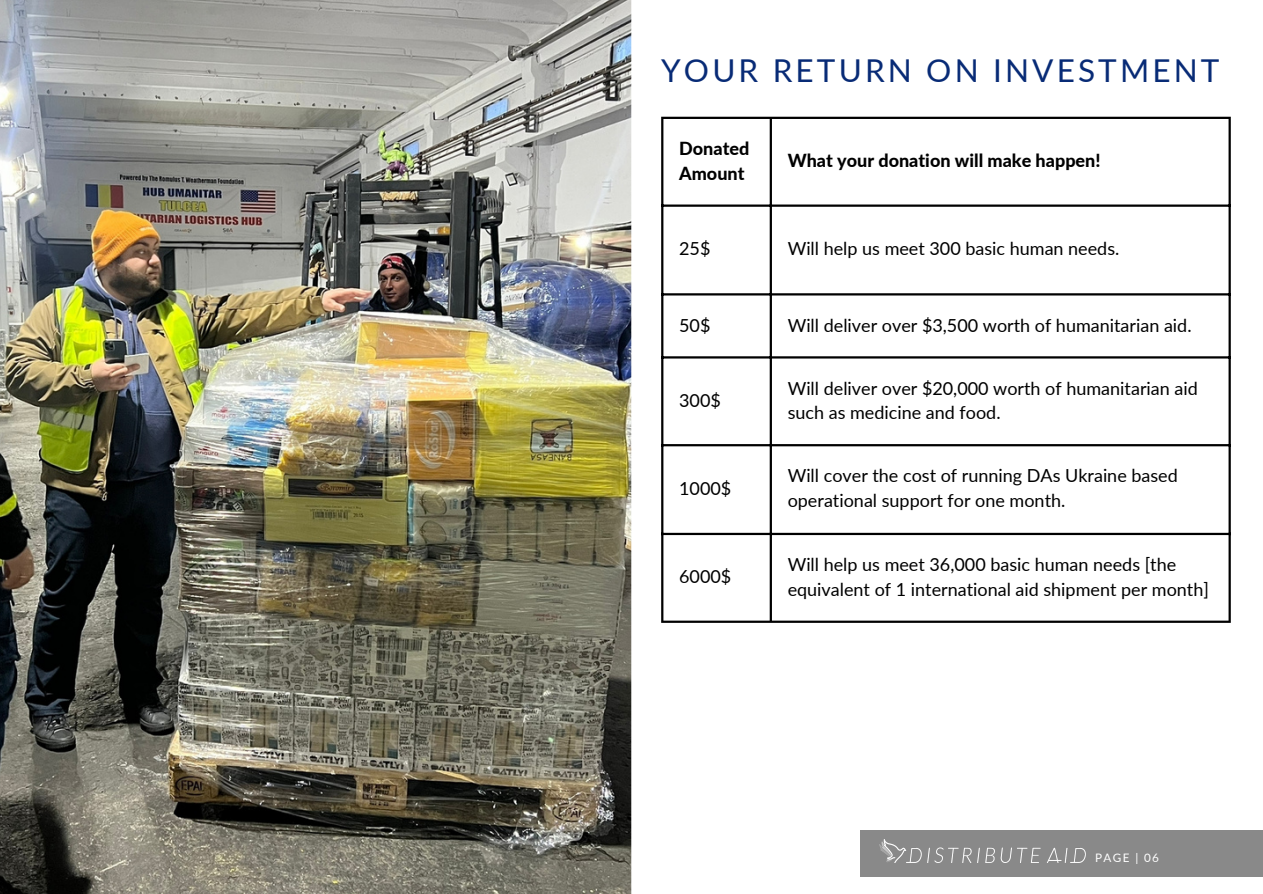
<style>
.page{position:relative;width:1263px;height:894px;background:#fff}
.page>*{position:absolute;margin:0;border:0;box-sizing:border-box;transform-origin:0 0}
.t1{font:31.5px "Lato";letter-spacing:.1em;color:#082b76}
.t2{font:18px/24.8px "Lato";color:#000}
.t3{font:800 18px/24.8px "Lato";color:#000}
.t4{font:11.7px "Lato";letter-spacing:.12em;color:#fff}
</style>
<div class="page">
<img style="left:0;top:0;width:631px;height:893px">
<hr style="left:661px;top:119px;width:2px;height:501px;background:#000">
<hr style="left:770px;top:119px;width:2px;height:501px;background:#000">
<hr style="left:1228px;top:119px;width:3px;height:501px;background:#000">
<hr style="left:661px;top:117px;width:570px;height:2px;background:#000">
<hr style="left:661px;top:204px;width:570px;height:3px;background:#000">
<hr style="left:661px;top:293px;width:570px;height:2px;background:#000">
<hr style="left:661px;top:356px;width:570px;height:2px;background:#000">
<hr style="left:661px;top:444px;width:570px;height:2px;background:#000">
<hr style="left:661px;top:532px;width:570px;height:3px;background:#000">
<hr style="left:661px;top:620px;width:570px;height:2px;background:#000">
<div style="left:860px;top:830px;width:402px;height:46px;background:#898989"></div>
<img style="left:880px;top:839px;width:206px;height:22px">
<p class="t1" style="left:661px;top:51px;width:560px">YOUR RETURN ON INVESTMENT</p>
<p class="t3" style="left:679px;top:136px;width:72px">Donated<br>Amount</p>
<p class="t3" style="left:788px;top:148px;width:314px">What your donation will make happen!</p>
<p class="t2" style="left:679px;top:236px;width:33px">25$</p>
<p class="t2" style="left:788px;top:236px;width:333px">Will help us meet 300 basic human needs.</p>
<p class="t2" style="left:679px;top:312px;width:33px">50$</p>
<p class="t2" style="left:788px;top:312px;width:405px">Will deliver over $3,500 worth of humanitarian aid.</p>
<p class="t2" style="left:679px;top:387px;width:43px">300$</p>
<p class="t2" style="left:788px;top:375px;width:412px">Will deliver over $20,000 worth of humanitarian aid such as medicine and food.</p>
<p class="t2" style="left:679px;top:475px;width:54px">1000$</p>
<p class="t2" style="left:788px;top:463px;width:392px">Will cover the cost of running DAs Ukraine based operational support for one month.</p>
<p class="t2" style="left:679px;top:564px;width:54px">6000$</p>
<p class="t2" style="left:788px;top:551px;width:423px">Will help us meet 36,000 basic human needs [the equivalent of 1 international aid shipment per month]</p>
<p class="t4" style="left:1095px;top:849px;width:65px">PAGE | 06</p>
</div>
